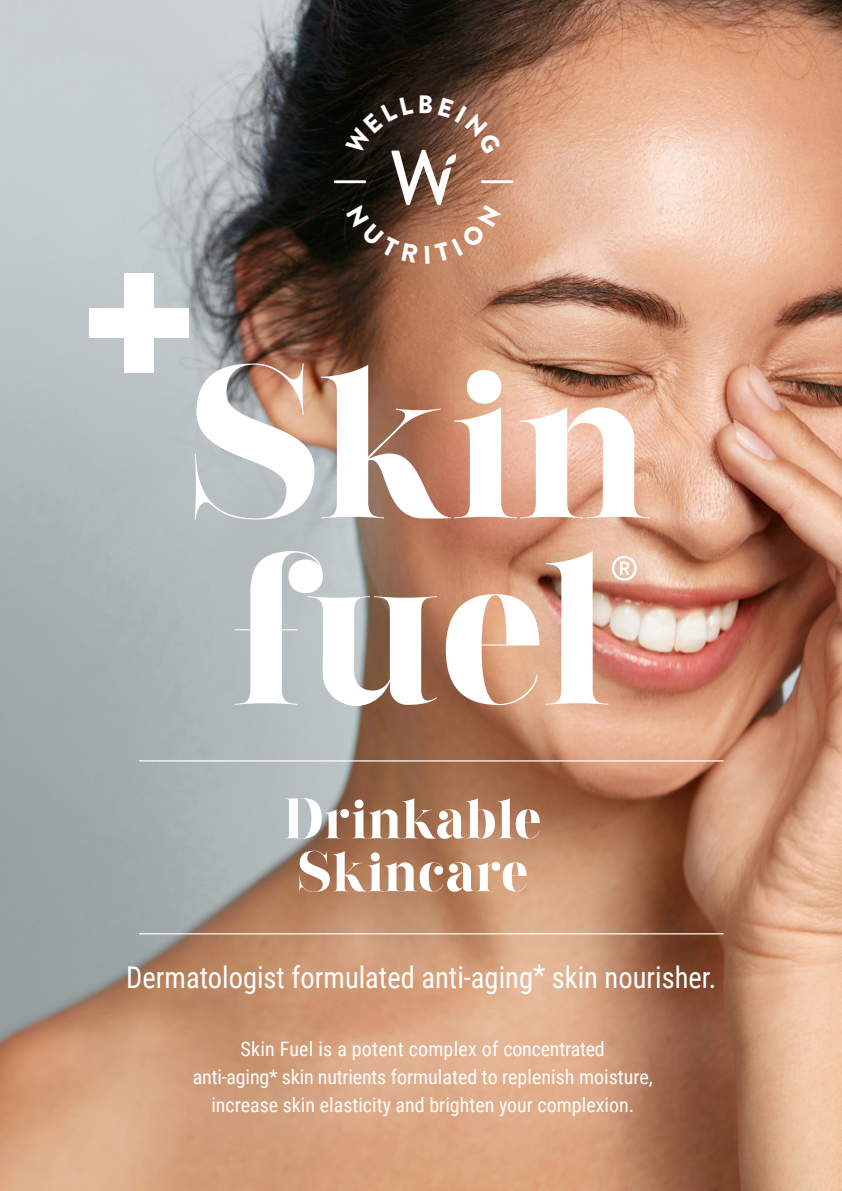
<style>
.page{position:relative;width:842px;height:1191px;background:#fff}
.page>*{position:absolute;margin:0;border:0;box-sizing:border-box;transform-origin:0 0}
.t1{font:57.8px "Thrift";color:#fff}
.t2{font:30px "Roboto Condensed";color:#fff;scale:.95 1}
.t3{font:20px/28px "Roboto Condensed";color:#fff;text-align:center}
</style>
<div class="page">
<img style="left:0;top:0;width:841px;height:1191px">
<svg style="left:235px;top:550px;width:373px;height:156px"></svg>
<svg style="left:195px;top:363px;width:454px;height:156px"></svg>
<svg style="left:611px;top:556px;width:25px;height:24px"></svg>
<hr style="left:334px;top:180px;width:32px;height:3px;background:#fff">
<hr style="left:481px;top:180px;width:32px;height:3px;background:#fff">
<hr style="left:139px;top:760px;width:584px;height:1px;background:#fff">
<hr style="left:139px;top:933px;width:584px;height:1px;background:#fff">
<div style="left:124px;top:273px;width:30px;height:100px;background:#fff"></div>
<div style="left:89px;top:308px;width:100px;height:30px;background:#fff"></div>
<svg style="left:345px;top:95px;width:156px;height:168px"></svg>
<p class="t1" style="left:284px;top:781px;width:259px">Drinkable</p>
<p class="t1" style="left:297px;top:834px;width:233px">Skincare</p>
<p class="t2" style="left:126px;top:956px;width:622px">Dermatologist formulated anti-aging* skin nourisher.</p>
<p class="t3" style="left:240px;top:1034px;width:365px">Skin Fuel is a potent complex of concentrated</p>
<p class="t3" style="left:193px;top:1062px;width:461px">anti-aging* skin nutrients formulated to replenish moisture, increase skin elasticity and brighten your complexion.</p>
</div>
